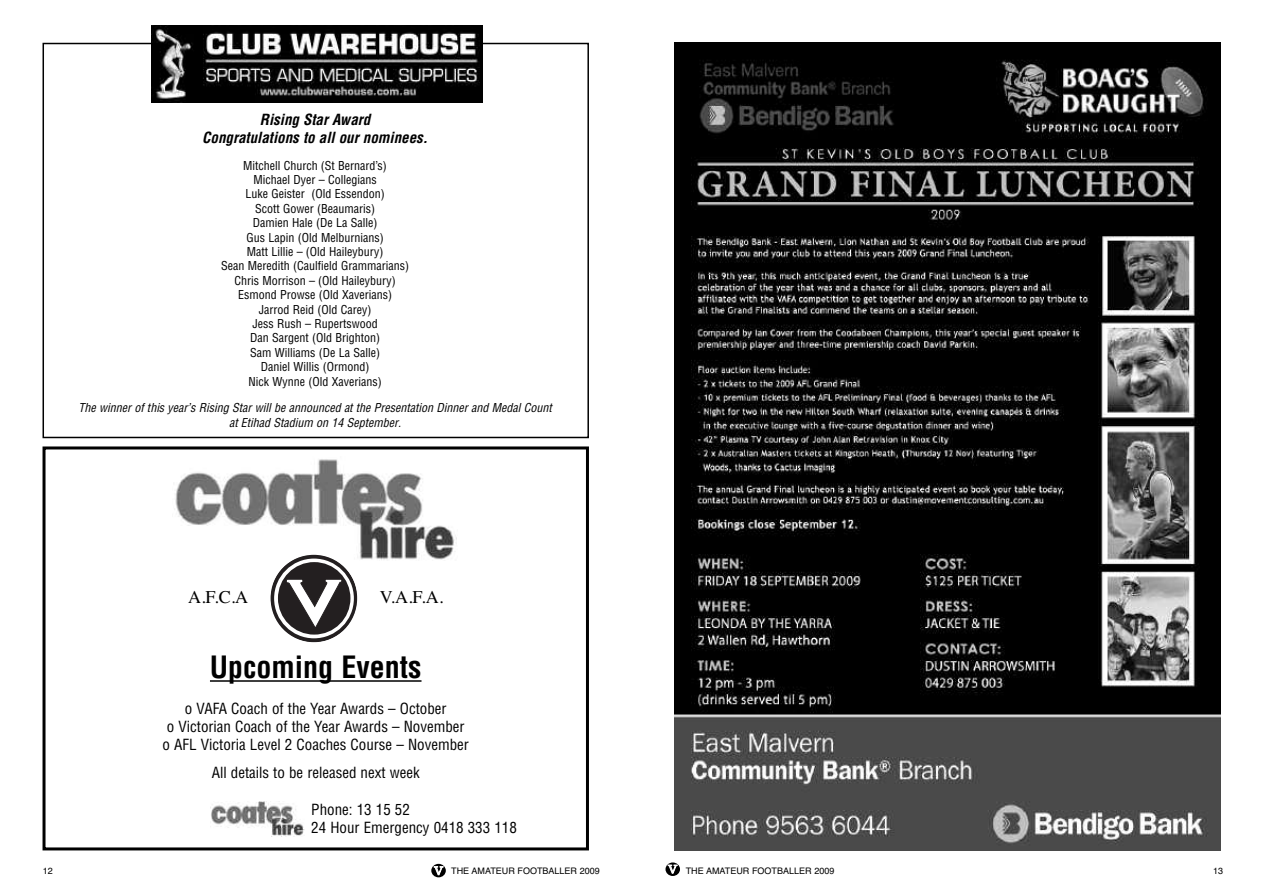
<style>
.page{position:relative;width:1263px;height:893px;background:#fff}
.page>*{position:absolute;margin:0;border:0;box-sizing:border-box;transform-origin:0 0}
.t1{font:700 condensed 30px "Helvetica";color:#000}
.t2{font:18px "Times";color:#000}
.t3{font:condensed 15px/18px "Helvetica";color:#000}
.t4{font:italic 700 condensed 15px/18px "Helvetica";color:#000;text-align:center}
.t5{font:condensed 12px/14.4px "Helvetica";color:#000;text-align:center}
.t6{font:italic condensed 12px/14.4px "Helvetica";color:#000;text-align:center}
.t7{font:9px "Helvetica";color:#000}
.s1{font-family:"Bookman";font-weight:300;font-size:12px;color:#fff}
</style>
<div class="page">
<div style="left:431px;top:864px;width:15px;height:13px;background:#000;border-radius:50%"></div>
<div style="left:665px;top:862px;width:15px;height:14px;background:#000;border-radius:50%"></div>
<div style="left:43px;top:446px;width:546px;height:404px;border:3px solid #000"></div>
<div style="left:43px;top:43px;width:546px;height:395px;border:2px solid #000"></div>
<img style="left:151px;top:26px;width:331px;height:77px">
<img style="left:174px;top:459px;width:283px;height:101px">
<hr style="left:210px;top:680px;width:211px;height:2px;background:#000">
<img style="left:210px;top:802px;width:94px;height:34px">
<svg style="left:271px;top:555px;width:86px;height:87px"></svg>
<img style="left:674px;top:43px;width:546px;height:807px">
<p class="t4" style="left:202px;top:111px;width:227px">Rising Star Award<br>Congratulations to all our nominees.</p>
<p class="t5" style="left:221px;top:158px;width:189px">Mitchell Church (St Bernard’s)<br>Michael Dyer – Collegians<br>Luke Geister (Old Essendon)<br>Scott Gower (Beaumaris)<br>Damien Hale (De La Salle)<br>Gus Lapin (Old Melburnians)<br>Matt Lillie – (Old Haileybury)<br>Sean Meredith (Caulfield Grammarians)<br>Chris Morrison – (Old Haileybury)<br>Esmond Prowse (Old Xaverians)<br>Jarrod Reid (Old Carey)<br>Jess Rush – Rupertswood<br>Dan Sargent (Old Brighton)<br>Sam Williams (De La Salle)<br>Daniel Willis (Ormond)<br>Nick Wynne (Old Xaverians)</p>
<p class="t6" style="left:78px;top:401px;width:477px">The winner of this year’s Rising Star will be announced at the Presentation Dinner and Medal Count at Etihad Stadium on 14 September.</p>
<h2 class="t2" style="left:188px;top:586px;width:62px">A.F.C.A</h2>
<h2 class="t2" style="left:380px;top:586px;width:65px">V.A.F.A.</h2>
<h1 class="t1" style="left:210px;top:650px;width:213px">Upcoming Events</h1>
<p class="t3" style="left:163px;top:699px;width:308px;text-align:center">o VAFA Coach of the Year Awards – October<br>o Victorian Coach of the Year Awards – November o AFL Victoria Level 2 Coaches Course – November</p>
<p class="t3" style="left:212px;top:764px;width:209px">All details to be released next week</p>
<p class="t3" style="left:311px;top:801px;width:207px">Phone: 13 15 52<br>24 Hour Emergency 0418 333 118</p>
<p class="t7" style="left:43px;top:866px;width:12px">12</p>
<p class="t7" style="left:434px;top:865px;width:167px"><span class="s1">V</span> THE AMATEUR FOOTBALLER 2009</p>
<p class="t7" style="left:668px;top:866px;width:167px"><span class="s1">V</span> THE AMATEUR FOOTBALLER 2009</p>
<p class="t7" style="left:1213px;top:866px;width:12px">13</p>
</div>
